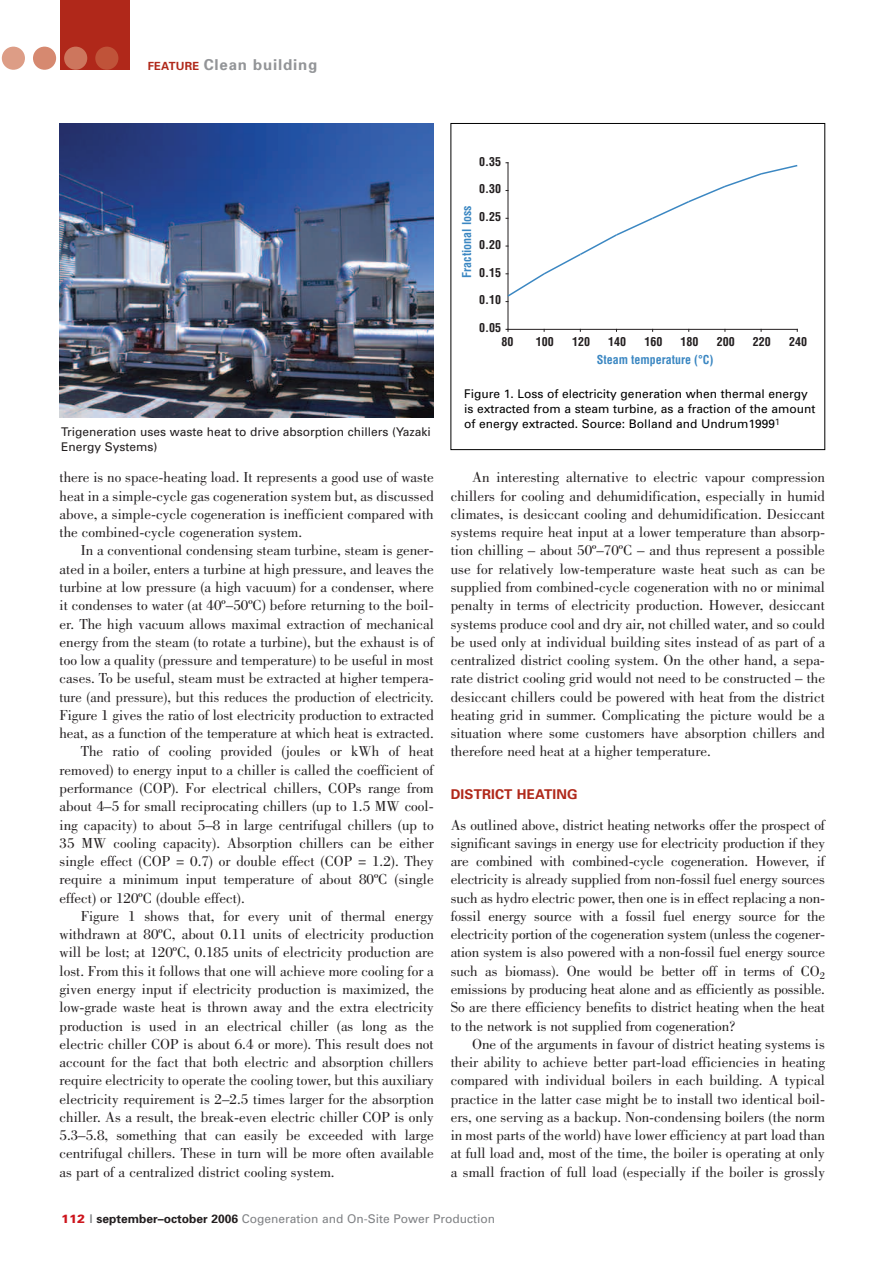
<style>
.page{position:relative;width:893px;height:1263px;background:#fff}
.page>*{position:absolute;margin:0;border:0;box-sizing:border-box;transform-origin:0 0}
.t1{font:15px/18.3px "Bodoni";color:#231f20;text-align:justify}
.t2{font:15px "Bodoni";color:#231f20;scale:.95 1}
.t3{font:700 15px "Univers";letter-spacing:.055em;color:#939598}
.t4{font:700 13.5px "Univers";letter-spacing:.01em;color:#b0281a}
.t5{font:12px/15px "Univers";color:#000}
.t6{font:12px/15px "Univers";color:#231f20}
.t7{font:12px "Univers";color:#808285}
.t8{font:700 condensed 12px "Helvetica";color:#231f20}
.t9{font:700 condensed 12px "Helvetica";color:#3b87c2}
.s1{font-size:11.25px;color:#b0281a}
.s2{font-weight:900;color:#cd151d}
.s3{font-weight:700}
.s4{font-weight:700;color:#231f20}
</style>
<div class="page">
<div style="left:60px;top:0;width:70px;height:70px;background:#b0281a"></div>
<div style="left:2px;top:47px;width:23px;height:23px;background:#dd9d86;border-radius:50%"></div>
<div style="left:33px;top:47px;width:23px;height:23px;background:#d68970;border-radius:50%"></div>
<div style="left:64px;top:47px;width:23px;height:23px;background:#cd765d;border-radius:50%"></div>
<div style="left:95px;top:47px;width:23px;height:23px;background:#c05339;border-radius:50%"></div>
<img style="left:60px;top:123px;width:374px;height:294px">
<hr style="left:508px;top:163px;width:1px;height:166px;background:#231f20">
<hr style="left:508px;top:329px;width:289px;height:1px;background:#231f20">
<svg style="left:506px;top:162px;width:292px;height:140px"></svg>
<div style="left:451px;top:123px;width:374px;height:327px;border:1px solid #000"></div>
<p class="t3" style="left:148px;top:59px;width:171px"><span class="s1">FEATURE</span> Clean building</p>
<p class="t6" style="left:61px;top:425px;width:371px">Trigeneration uses waste heat to drive absorption chillers (Yazaki<br>Energy Systems)</p>
<p class="t1" style="left:60px;top:470px;width:376px">there is no space-heating load. It represents a good use of waste heat in a simple-cycle gas cogeneration system but, as discussed above, a simple-cycle cogeneration is inefficient compared with the combined-cycle cogeneration system.</p>
<p class="t1" style="left:81px;top:543px;width:354px">In a conventional condensing steam turbine, steam is gener-</p>
<p class="t1" style="left:60px;top:561px;width:376px">ated in a boiler, enters a turbine at high pressure, and leaves the</p>
<p class="t1" style="left:60px;top:579px;width:376px">turbine at low pressure (a high vacuum) for a condenser, where</p>
<p class="t1" style="left:60px;top:598px;width:376px">it condenses to water (at 40º–50ºC) before returning to the boil-</p>
<p class="t1" style="left:60px;top:616px;width:376px">er. The high vacuum allows maximal extraction of mechanical</p>
<p class="t1" style="left:60px;top:634px;width:376px">energy from the steam (to rotate a turbine), but the exhaust is of</p>
<p class="t1" style="left:60px;top:652px;width:376px">too low a quality (pressure and temperature) to be useful in most</p>
<p class="t1" style="left:60px;top:671px;width:376px">cases. To be useful, steam must be extracted at higher tempera-</p>
<p class="t2" style="left:60px;top:691px;width:395px">ture (and pressure), but this reduces the production of electricity.</p>
<p class="t1" style="left:60px;top:707px;width:376px">Figure 1 gives the ratio of lost electricity production to extracted</p>
<p class="t1" style="left:60px;top:725px;width:376px">heat, as a function of the temperature at which heat is extracted.</p>
<p class="t1" style="left:81px;top:744px;width:355px">The ratio of cooling provided (joules or kWh of heat</p>
<p class="t1" style="left:60px;top:762px;width:376px">removed) to energy input to a chiller is called the coefficient of</p>
<p class="t1" style="left:60px;top:780px;width:376px">performance (COP). For electrical chillers, COPs range from</p>
<p class="t1" style="left:60px;top:798px;width:376px">about 4–5 for small reciprocating chillers (up to 1.5 MW cool-</p>
<p class="t1" style="left:60px;top:817px;width:376px">ing capacity) to about 5–8 in large centrifugal chillers (up to</p>
<p class="t1" style="left:60px;top:835px;width:376px">35 MW cooling capacity). Absorption chillers can be either</p>
<p class="t1" style="left:60px;top:853px;width:376px">single effect (COP = 0.7) or double effect (COP = 1.2). They</p>
<p class="t1" style="left:60px;top:872px;width:376px">require a minimum input temperature of about 80ºC (single</p>
<p class="t1" style="left:60px;top:890px;width:187px">effect) or 120ºC (double effect).</p>
<p class="t1" style="left:81px;top:908px;width:355px">Figure 1 shows that, for every unit of thermal energy</p>
<p class="t1" style="left:60px;top:926px;width:376px">withdrawn at 80ºC, about 0.11 units of electricity production</p>
<p class="t1" style="left:60px;top:945px;width:376px">will be lost; at 120ºC, 0.185 units of electricity production are</p>
<p class="t1" style="left:60px;top:963px;width:376px">lost. From this it follows that one will achieve more cooling for a</p>
<p class="t1" style="left:60px;top:981px;width:376px">given energy input if electricity production is maximized, the</p>
<p class="t1" style="left:60px;top:999px;width:376px">low-grade waste heat is thrown away and the extra electricity</p>
<p class="t1" style="left:60px;top:1018px;width:376px">production is used in an electrical chiller (as long as the</p>
<p class="t1" style="left:60px;top:1036px;width:376px">electric chiller COP is about 6.4 or more). This result does not</p>
<p class="t1" style="left:60px;top:1054px;width:376px">account for the fact that both electric and absorption chillers</p>
<p class="t1" style="left:60px;top:1073px;width:376px">require electricity to operate the cooling tower, but this auxiliary</p>
<p class="t1" style="left:60px;top:1091px;width:376px">electricity requirement is 2–2.5 times larger for the absorption</p>
<p class="t1" style="left:60px;top:1109px;width:376px">chiller. As a result, the break-even electric chiller COP is only</p>
<p class="t1" style="left:60px;top:1127px;width:376px">5.3–5.8, something that can easily be exceeded with large</p>
<p class="t1" style="left:60px;top:1146px;width:376px">centrifugal chillers. These in turn will be more often available</p>
<p class="t1" style="left:60px;top:1164px;width:277px">as part of a centralized district cooling system.</p>
<p class="t8" style="left:479px;top:154px;width:23px">0.35</p>
<p class="t9" style="left:460px;top:278px;width:74px;rotate:-90deg">Fractional loss</p>
<p class="t8" style="left:479px;top:182px;width:23px">0.30</p>
<p class="t8" style="left:479px;top:210px;width:23px">0.25</p>
<p class="t8" style="left:479px;top:238px;width:23px">0.20</p>
<p class="t8" style="left:479px;top:265px;width:23px">0.15</p>
<p class="t8" style="left:479px;top:293px;width:23px">0.10</p>
<p class="t8" style="left:479px;top:321px;width:23px">0.05</p>
<p class="t8" style="left:502px;top:335px;width:13px">80</p>
<p class="t8" style="left:536px;top:335px;width:19px">100</p>
<p class="t8" style="left:572px;top:335px;width:19px">120</p>
<p class="t8" style="left:608px;top:335px;width:19px">140</p>
<p class="t8" style="left:644px;top:335px;width:19px">160</p>
<p class="t8" style="left:681px;top:335px;width:19px">180</p>
<p class="t8" style="left:717px;top:335px;width:19px">200</p>
<p class="t8" style="left:753px;top:335px;width:20px">220</p>
<p class="t8" style="left:789px;top:335px;width:19px">240</p>
<p class="t9" style="left:597px;top:353px;width:118px">Steam temperature (°C)</p>
<p class="t5" style="left:464px;top:387px;width:353px">Figure 1. Loss of electricity generation when thermal energy is extracted from a steam turbine, as a fraction of the amount of energy extracted. Source: Bolland and Undrum1999<sup>1</sup></p>
<p class="t1" style="left:451px;top:470px;width:376px;text-indent:21px">An interesting alternative to electric vapour compression chillers for cooling and dehumidification, especially in humid climates, is desiccant cooling and dehumidification. Desiccant systems require heat input at a lower temperature than absorp&shy;tion chilling – about 50º–70ºC – and thus represent a possible use for relatively low-temperature waste heat such as can be supplied from combined-cycle cogeneration with no or minimal penalty in terms of electricity production. However, desiccant systems produce cool and dry air, not chilled water, and so could be used only at individual building sites instead of as part of a centralized district cooling system. On the other hand, a sepa&shy;rate district cooling grid would not need to be constructed – the desiccant chillers could be powered with heat from the district heating grid in summer. Complicating the picture would be a situation where some customers have absorption chillers and therefore need heat at a higher temperature.</p>
<p class="t4" style="left:451px;top:789px;width:128px">DISTRICT HEATING</p>
<p class="t1" style="left:451px;top:817px;width:376px">As outlined above, district heating networks offer the prospect of significant savings in energy use for electricity production if they are combined with combined-cycle cogeneration. However, if electricity is already supplied from non-fossil fuel energy sources such as hydro electric power, then one is in effect replacing a non&shy;fossil energy source with a fossil fuel energy source for the electricity portion of the cogeneration system (unless the cogener&shy;ation system is also powered with a non-fossil fuel energy source such as biomass). One would be better off in terms of CO<sub>2 </sub>emissions by producing heat alone and as efficiently as possible.<br>So are there efficiency benefits to district heating when the heat to the network is not supplied from cogeneration?</p>
<p class="t1" style="left:451px;top:1036px;width:376px;text-indent:21px">One of the arguments in favour of district heating systems is their ability to achieve better part-load efficiencies in heating compared with individual boilers in each building. A typical practice in the latter case might be to install two identical boil&shy;ers, one serving as a backup. Non-condensing boilers (the norm in most parts of the world) have lower efficiency at part load than at full load and, most of the time, the boiler is operating at only a small fraction of full load (especially if the boiler is grossly</p>
<p class="t7" style="left:61px;top:1214px;width:436px"><span class="s2">112</span> <span class="s3">|</span> <span class="s4">september–october 2006</span> Cogeneration and On-Site Power Production</p>
</div>
